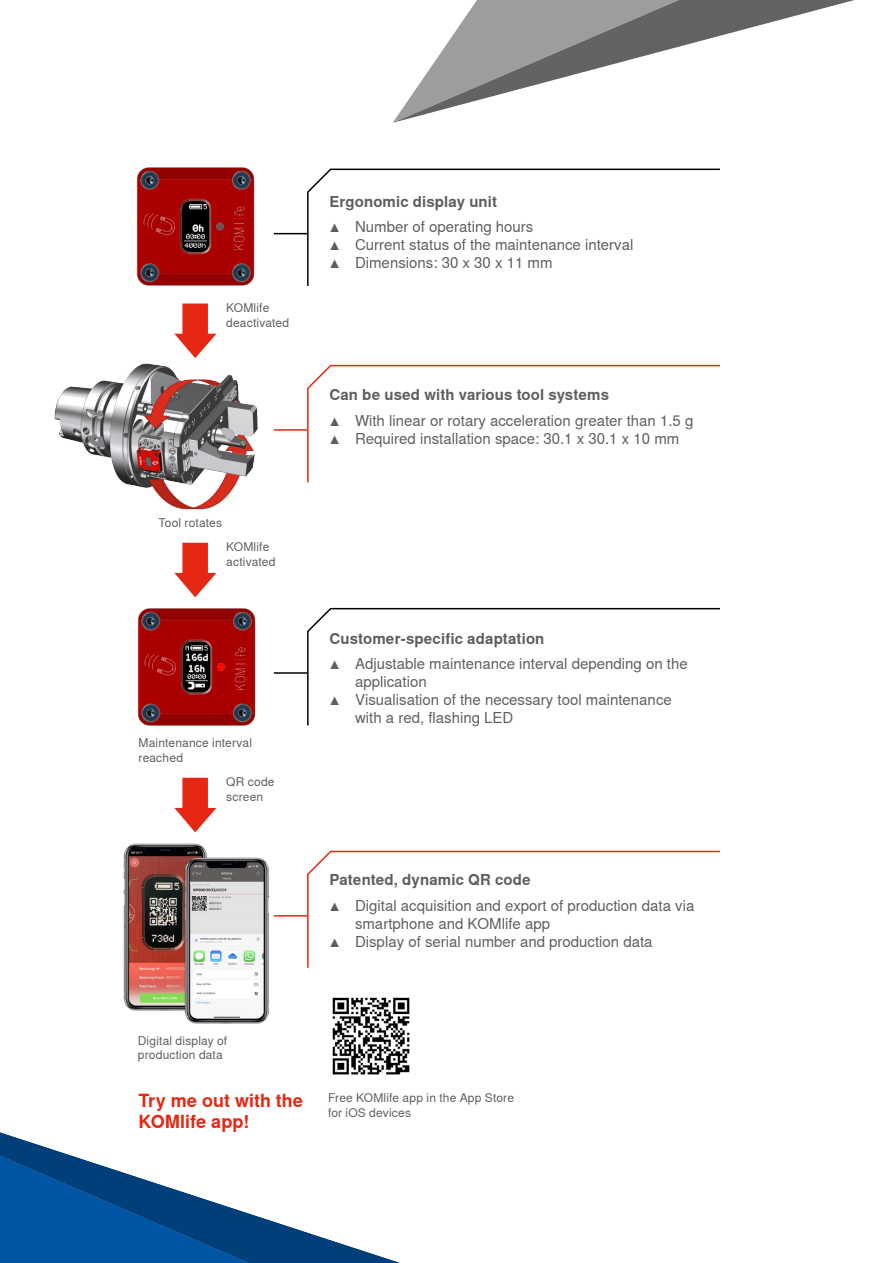
<style>
.page{position:relative;width:893px;height:1263px;background:#fff}
.page>*{position:absolute;margin:0;border:0;box-sizing:border-box;transform-origin:0 0}
.t1{font:700 18px/21.6px "Nimbus Sans WNT Global";color:#e52713}
.t2{font:15px/18px "Nimbus Sans WNT Global";color:#5f5e5e}
.t3{font:700 15px "Nimbus Sans WNT Global";letter-spacing:.01em;color:#5f5e5e}
.t4{font:12px/14.4px "Nimbus Sans WNT Global";letter-spacing:.015em;color:#5f5e5e}
.s1{font-family:"Nimbus Sans WNT Global Cond";font-weight:300}
</style>
<div class="page">
<svg style="left:0;top:1132px;width:400px;height:131px"></svg>
<svg style="left:393px;top:0;width:461px;height:123px"></svg>
<img style="left:54px;top:333px;width:220px;height:177px">
<img style="left:136px;top:167px;width:119px;height:119px">
<img style="left:137px;top:608px;width:119px;height:118px">
<svg style="left:306px;top:168px;width:414px;height:118px"></svg>
<hr style="left:274px;top:233px;width:33px;height:1px;background:#000">
<svg style="left:307px;top:364px;width:413px;height:119px"></svg>
<hr style="left:274px;top:429px;width:33px;height:2px;background:#e52713">
<svg style="left:307px;top:607px;width:413px;height:119px"></svg>
<hr style="left:274px;top:672px;width:33px;height:2px;background:#000">
<svg style="left:306px;top:850px;width:414px;height:118px"></svg>
<hr style="left:274px;top:915px;width:33px;height:1px;background:#e52713">
<svg style="left:174px;top:778px;width:42px;height:54px"></svg>
<svg style="left:174px;top:543px;width:42px;height:54px"></svg>
<svg style="left:174px;top:303px;width:42px;height:55px"></svg>
<img style="left:332px;top:997px;width:78px;height:78px">
<img style="left:123px;top:844px;width:84px;height:166px">
<img style="left:184px;top:857px;width:85px;height:167px">
<p class="t4" style="left:226px;top:301px;width:64px">KOMlife deactivated</p>
<p class="t4" style="left:158px;top:516px;width:65px">Tool rotates</p>
<p class="t4" style="left:226px;top:540px;width:51px">KOMlife activated</p>
<p class="t4" style="left:139px;top:736px;width:115px">Maintenance interval reached</p>
<p class="t4" style="left:226px;top:775px;width:50px">QR code screen</p>
<p class="t3" style="left:329px;top:193px;width:169px">Ergonomic display unit</p>
<p class="t2" style="left:329px;top:218px;width:205px"><span class="s1">▲</span> Number of operating hours</p>
<p class="t2" style="left:329px;top:236px;width:305px"><span class="s1">▲</span> Current status of the maintenance interval</p>
<p class="t2" style="left:329px;top:254px;width:225px"><span class="s1">▲</span> Dimensions: 30 x 30 x 11 mm</p>
<p class="t3" style="left:329px;top:386px;width:281px">Can be used with various tool systems</p>
<p class="t2" style="left:329px;top:412px;width:365px"><span class="s1">▲</span> With linear or rotary acceleration greater than 1.5 g</p>
<p class="t2" style="left:329px;top:430px;width:351px"><span class="s1">▲</span> Required installation space: 30.1 x 30.1 x 10 mm</p>
<p class="t3" style="left:329px;top:630px;width:216px">Customer-specific adaptation</p>
<p class="t2" style="left:355px;top:655px;width:334px;text-indent:-26px"><span class="s1">▲</span> Adjustable maintenance interval depending on the application</p>
<p class="t2" style="left:355px;top:691px;width:318px;text-indent:-26px"><span class="s1">▲</span> Visualisation of the necessary tool maintenance with a red, flashing LED</p>
<p class="t3" style="left:329px;top:871px;width:203px">Patented, dynamic QR code</p>
<p class="t2" style="left:355px;top:896px;width:341px;text-indent:-26px"><span class="s1">▲</span> Digital acquisition and export of production data via smartphone and KOMlife app</p>
<p class="t2" style="left:329px;top:932px;width:325px"><span class="s1">▲</span> Display of serial number and production data</p>
<p class="t4" style="left:138px;top:1033px;width:91px">Digital display of production data</p>
<p class="t1" style="left:139px;top:1090px;width:166px">Try me out with the<br>KOMlife app!</p>
<p class="t4" style="left:328px;top:1091px;width:188px">Free KOMlife app in the App Store for iOS devices</p>
</div>
